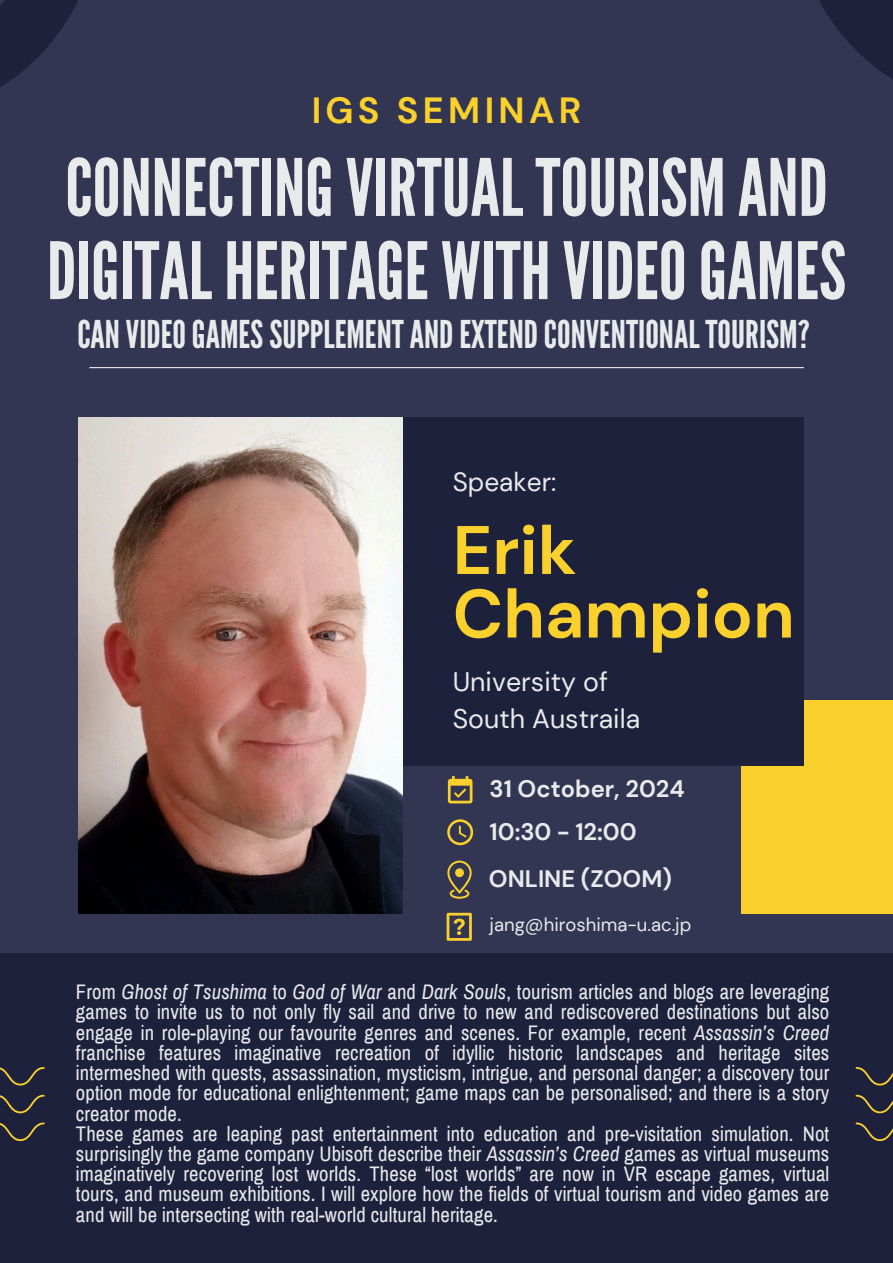
<style>
.page{position:relative;width:893px;height:1263px;background:#333652}
.page>*{position:absolute;margin:0;border:0;box-sizing:border-box;transform-origin:0 0}
.t1{font:78.82px/83.2px "League Gothic";color:#e9eaec}
.t2{font:700 68.47px/63.6px "DM Sans";color:#fad02c}
.t3{font:38.25px "League Gothic";color:#e9eaec}
.t4{font:700 36.3px "DM Sans";letter-spacing:.12em;color:#fad02c}
.t5{font:26.78px/37.1px "DM Sans";color:#e9eaec}
.t6{font:26.25px "DM Sans";color:#e9eaec}
.t7{font:700 23.77px "DM Sans";color:#e9eaec}
.t8{font:20.55px/20.2px "Archivo Narrow";letter-spacing:.005em;color:#e9eaec;text-align:justify}
.t9{font:18.52px "DM Sans";color:#e9eaec}
.s1{font-style:italic}
</style>
<div class="page">
<div style="left:741px;top:701px;width:152px;height:213px;background:#fad02c"></div>
<div style="left:89px;top:417px;width:715px;height:348px;background:#1d213b"></div>
<img style="left:78px;top:417px;width:324px;height:497px">
<div style="left:0;top:953px;width:893px;height:310px;background:#1d213b"></div>
<hr style="left:89px;top:367px;width:715px;height:1px;background:#e9eaec">
<svg style="left:448px;top:776px;width:24px;height:27px"></svg>
<svg style="left:447px;top:819px;width:26px;height:26px"></svg>
<svg style="left:0;top:1067px;width:45px;height:74px"></svg>
<svg style="left:855px;top:1067px;width:38px;height:74px"></svg>
<svg style="left:0;top:0;width:78px;height:87px"></svg>
<svg style="left:819px;top:0;width:74px;height:79px"></svg>
<svg style="left:447px;top:860px;width:25px;height:39px"></svg>
<div style="left:455px;top:868px;width:9px;height:9px;background:#fad02c;border-radius:50%"></div>
<svg style="left:446px;top:913px;width:26px;height:28px"></svg>
<h2 class="t4" style="left:312px;top:87px;width:271px">IGS SEMINAR</h2>
<h4 class="t1" style="left:47px;top:148px;width:800px">CONNECTINGVIRTUALTOURISM AND<br>DIGITALHERITAGE WITHVIDEOGAMES</h4>
<h4 class="t3" style="left:77px;top:312px;width:734px">CANVIDEOGAMESSUPPLEMENTANDEXTENDCONVENTIONALTOURISM?</h4>
<p class="t6" style="left:453px;top:465px;width:105px">Speaker:</p>
<h4 class="t2" style="left:453px;top:519px;width:343px">Erik<br>Champion</h4>
<h1 class="t5" style="left:453px;top:663px;width:189px">University of<br>South Austraila</h1>
<h3 class="t7" style="left:489px;top:774px;width:197px">31 October, 2024</h3>
<p class="t7" style="left:489px;top:816px;width:149px">10:30 - 12:00</p>
<h6 class="t7" style="left:489px;top:864px;width:184px">ONLINE (ZOOM)</h6>
<p class="t9" style="left:489px;top:913px;width:203px">jang@hiroshima-u.ac.jp</p>
<p class="t8" style="left:76px;top:982px;width:755px">From <span class="s1">Ghost of Tsushima</span> to <span class="s1">God of War</span> and <span class="s1">Dark Souls</span>, tourism articles and blogs are leveraging games to invite us to not only fly sail and drive to new and rediscovered destinations but also engage in role-playing our favourite genres and scenes. For example, recent <span class="s1">Assassin’s Creed </span>franchise features imaginative recreation of idyllic historic landscapes and heritage sites intermeshed with quests, assassination, mysticism, intrigue, and personal danger; a discovery tour option mode for educational enlightenment; game maps can be personalised; and there is a story creator mode.</p>
<h5 class="t8" style="left:76px;top:1124px;width:755px">These games are leaping past entertainment into education and pre-visitation simulation. Not surprisingly the game company Ubisoft describe their <span class="s1">Assassin’s Creed</span> games as virtual museums imaginatively recovering lost worlds. These “lost worlds” are now in VR escape games, virtual tours, and museum exhibitions. I will explore how the fields of virtual tourism and video games are and will be intersecting with real-world cultural heritage.</h5>
</div>
